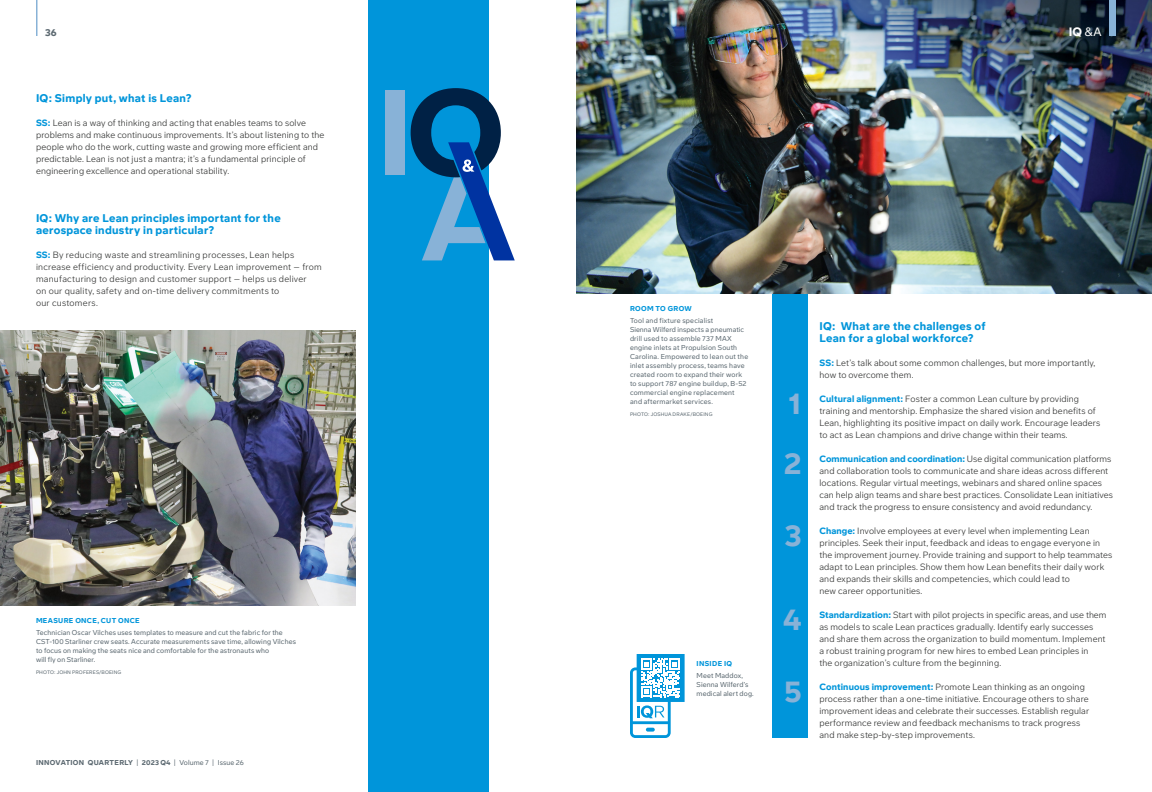
<style>
.page{position:relative;width:1152px;height:792px;background:#fff}
.page>*{position:absolute;margin:0;border:0;box-sizing:border-box;transform-origin:0 0}
.Headline_7_Boeing_Meso_Light-72pt{font:900 30px "Boeing Meso";color:#88b2d7}
.t1{font:900 12px "Boeing Meso";color:#fff}
.Body_Copy_Boeing_Meso_Light-9pt{font:900 11px/12px "Boeing Meso";letter-spacing:.025em;color:#0095da}
.t2{font:900 10px "Boeing Meso";color:#5c6971}
.Body_Copy_Boeing_Meso_Light-9pt-2{font:300 9px/12px "Boeing Meso";letter-spacing:.015em;color:#393a39}
.Caption_Body_Boeing_Meso_Regular-7pt{font:7px/9px "Boeing Meso";letter-spacing:.02em;color:#5c6971}
.t3{font:900 7px "Boeing Meso";letter-spacing:.035em;color:#5c6971}
.Caption_Headline_Boeing_Meso_Black-7pt{font:900 7px "Boeing Meso";letter-spacing:.05em;color:#0095da}
.Caption_Byline_Boeing_Meso_Regular-5pt{font:5px "Boeing Meso";letter-spacing:.035em;color:#5c6971}
.s1{font-weight:400}
.s2{font-weight:900;color:#0095da}
</style>
<div class="page">
<div style="left:772px;top:294px;width:35px;height:444px;background:#0095da"></div>
<img style="left:576px;top:0;width:576px;height:294px">
<hr style="left:36px;top:0;width:2px;height:35px;background:#88b2d7">
<div style="left:1110px;top:0;width:6px;height:36px;background:#88b2d7"></div>
<img style="left:0;top:330px;width:356px;height:276px">
<div style="left:368px;top:0;width:120px;height:792px;background:#0095da"></div>
<svg style="left:630px;top:654px;width:55px;height:84px"></svg>
<div style="left:385px;top:90px;width:20px;height:85px;background:#88b2d7"></div>
<svg style="left:411px;top:88px;width:104px;height:172px"></svg>
<p class="t2" style="left:45px;top:26px;width:13px">36</p>
<p class="t1" style="left:1069px;top:24px;width:34px">IQ <span class="s1">&amp;A</span></p>
<p class="Body_Copy_Boeing_Meso_Light-9pt" style="left:36px;top:92px;width:157px">IQ: Simply put, what is Lean?</p>
<p class="Body_Copy_Boeing_Meso_Light-9pt-2" style="left:36px;top:117px;width:290px"><span class="s2">SS:</span> Lean is a way of thinking and acting that enables teams to solve problems and make continuous improvements. It’s about listening to the people who do the work, cutting waste and growing more efficient and predictable. Lean is not just a mantra; it’s a fundamental principle of engineering excellence and operational stability.</p>
<p class="Body_Copy_Boeing_Meso_Light-9pt" style="left:36px;top:212px;width:246px">IQ: Why are Lean principles important for the aerospace industry in particular?</p>
<p class="Body_Copy_Boeing_Meso_Light-9pt-2" style="left:36px;top:249px;width:287px"><span class="s2">SS:</span> By reducing waste and streamlining processes, Lean helps increase efficiency and productivity. Every Lean improvement – from manufacturing to design and customer support – helps us deliver<br>on our quality, safety and on-time delivery commitments to<br>our customers.</p>
<p class="Caption_Headline_Boeing_Meso_Black-7pt" style="left:36px;top:616px;width:105px">MEASURE ONCE, CUT ONCE</p>
<p class="Caption_Body_Boeing_Meso_Regular-7pt" style="left:36px;top:628px;width:261px">Technician Oscar Vilches uses templates to measure and cut the fabric for the CST-100 Starliner crew seats. Accurate measurements save time, allowing Vilches to focus on making the seats nice and comfortable for the astronauts who<br>will fly on Starliner.</p>
<p class="Caption_Byline_Boeing_Meso_Regular-5pt" style="left:36px;top:669px;width:87px">PHOTO: JOHN PROFERES/BOEING</p>
<p class="t3" style="left:36px;top:758px;width:210px">INNOVATION QUARTERLY <span class="s1">|</span> 2023 Q4 <span class="s1">| Volume 7 | Issue 26</span></p>
<p class="Caption_Headline_Boeing_Meso_Black-7pt" style="left:630px;top:304px;width:63px">ROOM TO GROW</p>
<p class="Caption_Body_Boeing_Meso_Regular-7pt" style="left:630px;top:316px;width:120px">Tool and fixture specialist<br>Sienna Wilferd inspects a pneumatic drill used to assemble 737 MAX engine inlets at Propulsion South<br>Carolina. Empowered to lean out the inlet assembly process, teams have created room to expand their work to support 787 engine buildup, B-52 commercial engine replacement and aftermarket services.</p>
<p class="Caption_Byline_Boeing_Meso_Regular-5pt" style="left:630px;top:411px;width:84px">PHOTO: JOSHUA DRAKE/BOEING</p>
<p class="Caption_Headline_Boeing_Meso_Black-7pt" style="left:697px;top:659px;width:37px">INSIDE IQ</p>
<p class="Caption_Body_Boeing_Meso_Regular-7pt" style="left:697px;top:671px;width:59px">Meet Maddox,<br>Sienna Wilferd’s medical alert dog.</p>
<p class="Headline_7_Boeing_Meso_Light-72pt" style="left:788px;top:385px;width:15px">1</p>
<p class="Headline_7_Boeing_Meso_Light-72pt" style="left:784px;top:445px;width:19px">2</p>
<p class="Headline_7_Boeing_Meso_Light-72pt" style="left:785px;top:517px;width:18px">3</p>
<p class="Headline_7_Boeing_Meso_Light-72pt" style="left:783px;top:601px;width:20px">4</p>
<p class="Headline_7_Boeing_Meso_Light-72pt" style="left:784px;top:673px;width:19px">5</p>
<p class="Body_Copy_Boeing_Meso_Light-9pt" style="left:819px;top:320px;width:168px">IQ: What are the challenges of<br>Lean for a global workforce?</p>
<p class="Body_Copy_Boeing_Meso_Light-9pt-2" style="left:819px;top:357px;width:278px"><span class="s2">SS:</span> Let’s talk about some common challenges, but more importantly, how to overcome them.</p>
<p class="Body_Copy_Boeing_Meso_Light-9pt-2" style="left:819px;top:393px;width:282px"><span class="s2">Cultural alignment:</span> Foster a common Lean culture by providing training and mentorship. Emphasize the shared vision and benefits of Lean, highlighting its positive impact on daily work. Encourage leaders to act as Lean champions and drive change within their teams.</p>
<p class="Body_Copy_Boeing_Meso_Light-9pt-2" style="left:819px;top:453px;width:295px"><span class="s2">Communication and coordination:</span> Use digital communication platforms and collaboration tools to communicate and share ideas across different locations. Regular virtual meetings, webinars and shared online spaces can help align teams and share best practices. Consolidate Lean initiatives and track the progress to ensure consistency and avoid redundancy.</p>
<p class="Body_Copy_Boeing_Meso_Light-9pt-2" style="left:819px;top:525px;width:294px"><span class="s2">Change:</span> Involve employees at every level when implementing Lean principles. Seek their input, feedback and ideas to engage everyone in the improvement journey. Provide training and support to help teammates adapt to Lean principles. Show them how Lean benefits their daily work and expands their skills and competencies, which could lead to<br>new career opportunities.</p>
<p class="Body_Copy_Boeing_Meso_Light-9pt-2" style="left:819px;top:609px;width:289px"><span class="s2">Standardization:</span> Start with pilot projects in specific areas, and use them as models to scale Lean practices gradually. Identify early successes and share them across the organization to build momentum. Implement a robust training program for new hires to embed Lean principles in<br>the organization’s culture from the beginning.</p>
<p class="Body_Copy_Boeing_Meso_Light-9pt-2" style="left:819px;top:681px;width:271px"><span class="s2">Continuous improvement:</span> Promote Lean thinking as an ongoing process rather than a one-time initiative. Encourage others to share improvement ideas and celebrate their successes. Establish regular performance review and feedback mechanisms to track progress and make step-by-step improvements.</p>
</div>
